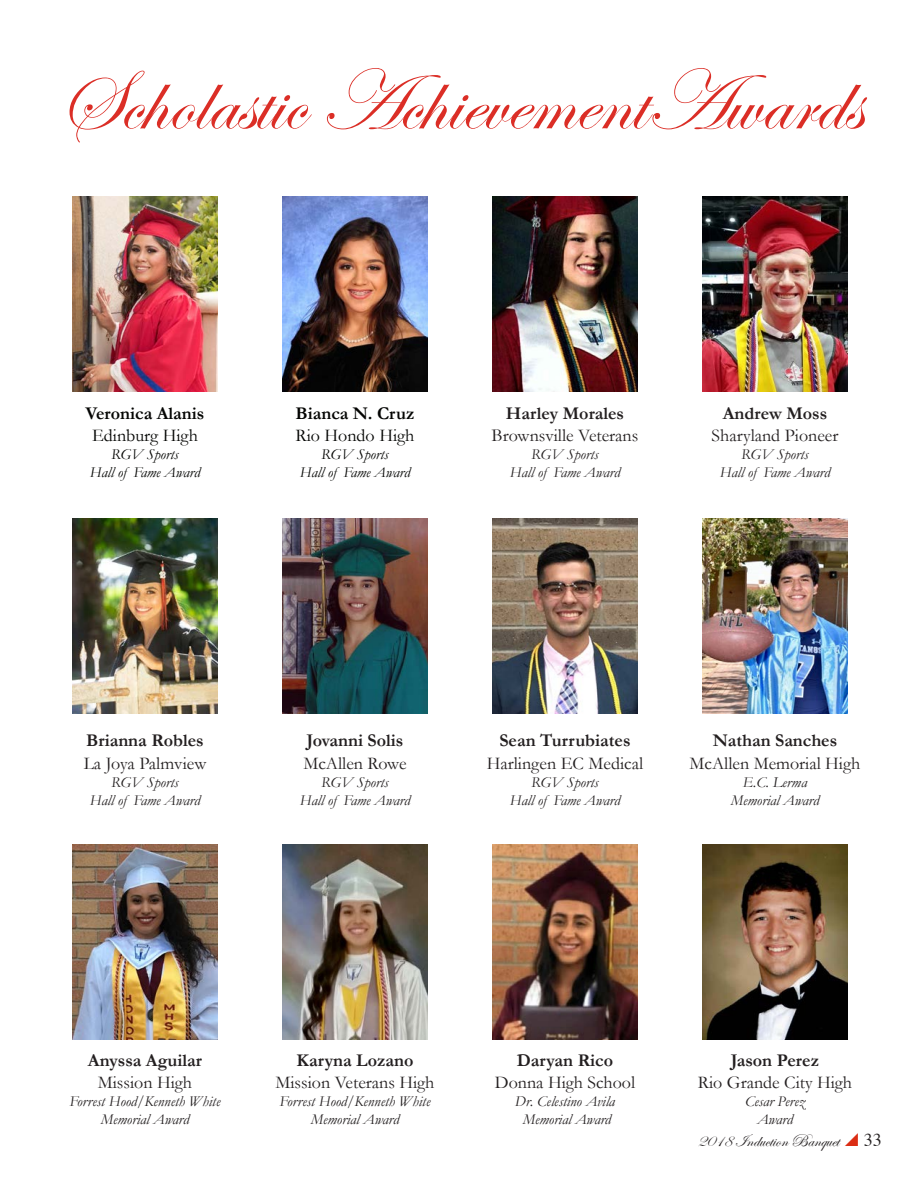
<style>
.page{position:relative;width:918px;height:1188px;background:#fff}
.page>*{position:absolute;margin:0;border:0;box-sizing:border-box;transform-origin:0 0}
.t1{font:87px "Edwardian Script ITC";color:#db2e26}
.t2{font:18px "Garamond";color:#231f20}
.t3{font:700 18px "Garamond";color:#231f20}
.t4{font:700 18px "Garamond";color:#040503}
.t5{font:18px "Garamond";color:#040503}
.t6{font:18px "Edwardian Script ITC";color:#231f20}
.t7{font:18px "Times";color:#231f20}
.t8{font:italic 15px/18px "Garamond";color:#231f20;text-align:center}
.t9{font:italic 15px/18px "Garamond";color:#040503;text-align:center}
</style>
<div class="page">
<img style="left:73px;top:197px;width:144px;height:195px">
<img style="left:73px;top:518px;width:144px;height:195px">
<img style="left:73px;top:845px;width:144px;height:195px">
<img style="left:283px;top:197px;width:144px;height:195px">
<img style="left:283px;top:518px;width:144px;height:195px">
<img style="left:283px;top:845px;width:144px;height:195px">
<img style="left:493px;top:197px;width:144px;height:195px">
<img style="left:493px;top:518px;width:144px;height:195px">
<img style="left:493px;top:845px;width:144px;height:195px">
<img style="left:703px;top:197px;width:144px;height:195px">
<img style="left:703px;top:518px;width:144px;height:195px">
<img style="left:703px;top:845px;width:144px;height:195px">
<p class="t1" style="left:58px;top:54px;width:805px">Scholastic AchievementAwards</p>
<p class="t4" style="left:86px;top:402px;width:120px">Veronica Alanis</p>
<p class="t5" style="left:92px;top:425px;width:107px">Edinburg High</p>
<p class="t9" style="left:90px;top:445px;width:112px">RGV Sports<br>Hall of Fame Award</p>
<p class="t4" style="left:296px;top:402px;width:120px">Bianca N. Cruz</p>
<p class="t5" style="left:296px;top:425px;width:120px">Rio Hondo High</p>
<p class="t9" style="left:300px;top:445px;width:112px">RGV Sports<br>Hall of Fame Award</p>
<p class="t3" style="left:506px;top:402px;width:120px">Harley Morales</p>
<p class="t2" style="left:492px;top:425px;width:148px">Brownsville Veterans</p>
<p class="t8" style="left:510px;top:445px;width:112px">RGV Sports<br>Hall of Fame Award</p>
<p class="t3" style="left:723px;top:402px;width:106px">Andrew Moss</p>
<p class="t2" style="left:712px;top:425px;width:128px">Sharyland Pioneer</p>
<p class="t8" style="left:741px;top:445px;width:69px">RGV Sports</p>
<p class="t8" style="left:720px;top:463px;width:112px">Hall of Fame Award</p>
<p class="t3" style="left:86px;top:730px;width:119px">Brianna Robles</p>
<p class="t2" style="left:84px;top:752px;width:124px">La Joya Palmview</p>
<p class="t8" style="left:111px;top:773px;width:69px">RGV Sports</p>
<p class="t8" style="left:90px;top:791px;width:112px">Hall of Fame Award</p>
<p class="t3" style="left:307px;top:730px;width:98px">Jovanni Solis</p>
<p class="t2" style="left:303px;top:752px;width:105px">McAllen Rowe</p>
<p class="t8" style="left:321px;top:773px;width:69px">RGV Sports</p>
<p class="t8" style="left:300px;top:791px;width:112px">Hall of Fame Award</p>
<p class="t3" style="left:499px;top:730px;width:133px">Sean Turrubiates</p>
<p class="t2" style="left:487px;top:752px;width:158px">Harlingen EC Medical</p>
<p class="t8" style="left:531px;top:773px;width:69px">RGV Sports</p>
<p class="t8" style="left:510px;top:791px;width:112px">Hall of Fame Award</p>
<p class="t3" style="left:713px;top:730px;width:126px">Nathan Sanches</p>
<p class="t2" style="left:690px;top:752px;width:172px">McAllen Memorial High</p>
<p class="t8" style="left:743px;top:773px;width:66px">E.C. Lerma</p>
<p class="t8" style="left:731px;top:791px;width:90px">Memorial Award</p>
<p class="t3" style="left:88px;top:1049px;width:116px">Anyssa Aguilar</p>
<p class="t2" style="left:98px;top:1072px;width:96px">Mission High</p>
<p class="t8" style="left:70px;top:1092px;width:152px">Forrest Hood/Kenneth White</p>
<p class="t8" style="left:101px;top:1110px;width:90px">Memorial Award</p>
<p class="t3" style="left:297px;top:1049px;width:118px">Karyna Lozano</p>
<p class="t2" style="left:276px;top:1072px;width:160px">Mission Veterans High</p>
<p class="t8" style="left:280px;top:1092px;width:152px">Forrest Hood/Kenneth White</p>
<p class="t8" style="left:311px;top:1110px;width:90px">Memorial Award</p>
<p class="t3" style="left:517px;top:1049px;width:98px">Daryan Rico</p>
<p class="t2" style="left:495px;top:1072px;width:142px">Donna High School</p>
<p class="t8" style="left:515px;top:1092px;width:102px">Dr. Celestino Avila</p>
<p class="t8" style="left:523px;top:1110px;width:90px">Memorial Award</p>
<p class="t3" style="left:731px;top:1049px;width:90px">Jason Perez</p>
<p class="t2" style="left:698px;top:1072px;width:156px">Rio Grande City High</p>
<p class="t8" style="left:745px;top:1092px;width:61px">Cesar Perez</p>
<p class="t8" style="left:757px;top:1110px;width:37px">Award</p>
<p class="t6" style="left:697px;top:1131px;width:143px">2018 Induction Banquet</p>
<p class="t7" style="left:864px;top:1123px;width:19px">33</p>
</div>
